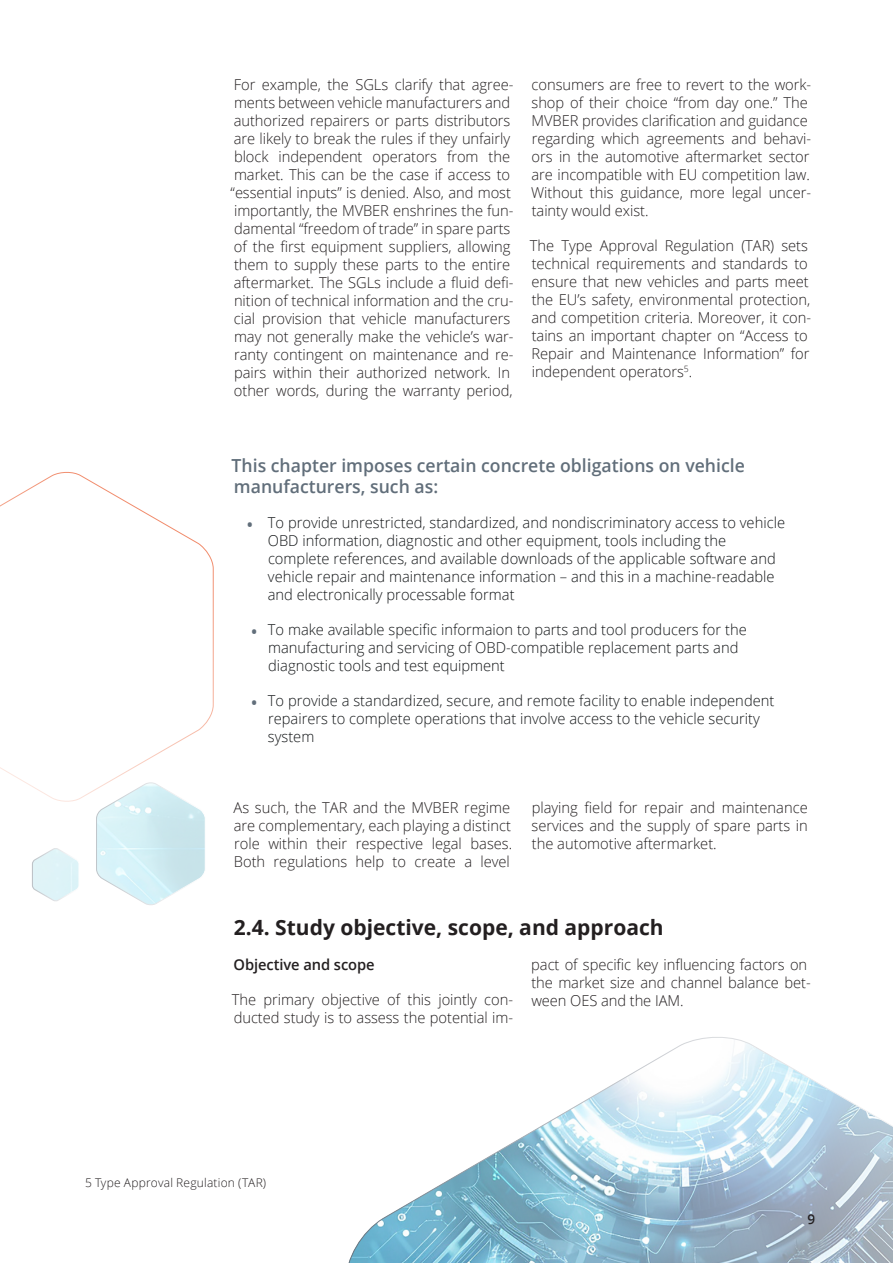
<style>
.page{position:relative;width:893px;height:1263px;background:#fff}
.page>*{position:absolute;margin:0;border:0;box-sizing:border-box;transform-origin:0 0}
.t1{font:700 21px "Open Sans";color:#231f20}
.Standardtext{font:600 18px/21.6px "Open Sans";color:#616e7a}
.Standardtext-2{font:300 15px/18px "Open Sans";letter-spacing:-.005em;color:#231f20}
.Standardtext-3{font:300 15px/18px "Open Sans";color:#131618}
.Standardtext-4{font:600 15px "Open Sans";letter-spacing:-.005em;color:#231f20}
.t2{font:600 13.5px "Open Sans";color:#231f20}
.t3{font:300 12px "Open Sans";letter-spacing:.015em;color:#231f20}
.s1{font-weight:700;color:#616e7a}
</style>
<div class="page">
<svg style="left:0;top:472px;width:214px;height:330px"></svg>
<svg style="left:348px;top:1037px;width:545px;height:226px"></svg>
<svg style="left:96px;top:781px;width:110px;height:124px"></svg>
<svg style="left:32px;top:848px;width:47px;height:53px"></svg>
<p class="Standardtext-2" style="left:231px;top:75px;width:284px">For example, the SGLs clarify that agree&shy;ments between vehicle manufacturers and authorized repairers or parts distributors are likely to break the rules if they unfairly block independent operators from the market. This can be the case if access to “essential inputs” is denied. Also, and most importantly, the MVBER enshrines the fun&shy;damental “freedom of trade” in spare parts of the first equipment suppliers, allowing them to supply these parts to the entire aftermarket. The SGLs include a fluid defi&shy;nition of technical information and the cru&shy;cial provision that vehicle manufacturers may not generally make the vehicle’s war&shy;ranty contingent on maintenance and re&shy;pairs within their authorized network. In other words, during the warranty period,</p>
<p class="Standardtext-2" style="left:531px;top:75px;width:281px">consumers are free to revert to the work&shy;shop of their choice “from day one.” The MVBER provides clarification and guidance regarding which agreements and behavi&shy;ors in the automotive aftermarket sector are incompatible with EU competition law.<br>Without this guidance, more legal uncer&shy;tainty would exist.</p>
<p class="Standardtext-2" style="left:530px;top:236px;width:283px">The Type Approval Regulation (TAR) sets technical requirements and standards to ensure that new vehicles and parts meet the EU’s safety, environmental protection, and competition criteria. Moreover, it con&shy;tains an important chapter on “Access to Repair and Maintenance Information” for independent operators<sup>5</sup>.</p>
<p class="Standardtext" style="left:232px;top:454px;width:515px">This chapter imposes certain concrete obligations on vehicle manufacturers, such as:</p>
<p class="Standardtext-3" style="left:268px;top:513px;width:519px;text-indent:-21px"><span class="s1">•</span> To provide unrestricted, standardized, and nondiscriminatory access to vehicle OBD information, diagnostic and other equipment, tools including the complete references, and available downloads of the applicable software and vehicle repair and maintenance information – and this in a machine-readable and electronically processable format</p>
<p class="Standardtext-3" style="left:268px;top:620px;width:480px;text-indent:-17px"><span class="s1">•</span> To make available specific informaion to parts and tool producers for the manufacturing and servicing of OBD-compatible replacement parts and diagnostic tools and test equipment</p>
<p class="Standardtext-3" style="left:268px;top:691px;width:508px;text-indent:-17px"><span class="s1">•</span> To provide a standardized, secure, and remote facility to enable independent repairers to complete operations that involve access to the vehicle security system</p>
<p class="Standardtext-2" style="left:234px;top:798px;width:280px">As such, the TAR and the MVBER regime are complementary, each playing a distinct role within their respective legal bases.<br>Both regulations help to create a level</p>
<p class="Standardtext-2" style="left:532px;top:798px;width:278px;text-align:justify">playing field for repair and maintenance services and the supply of spare parts in the automotive aftermarket.</p>
<h1 class="t1" style="left:234px;top:913px;width:431px">2.4. Study objective, scope, and approach</h1>
<p class="Standardtext-4" style="left:234px;top:954px;width:143px">Objective and scope</p>
<p class="Standardtext-2" style="left:232px;top:990px;width:283px">The primary objective of this jointly con&shy;ducted study is to assess the potential im-</p>
<p class="Standardtext-2" style="left:531px;top:955px;width:281px">pact of specific key influencing factors on the market size and channel balance bet&shy;ween OES and the IAM.</p>
<p class="t3" style="left:85px;top:1174px;width:183px">5 Type Approval Regulation (TAR)</p>
<p class="t2" style="left:807px;top:1210px;width:9px">9</p>
</div>
